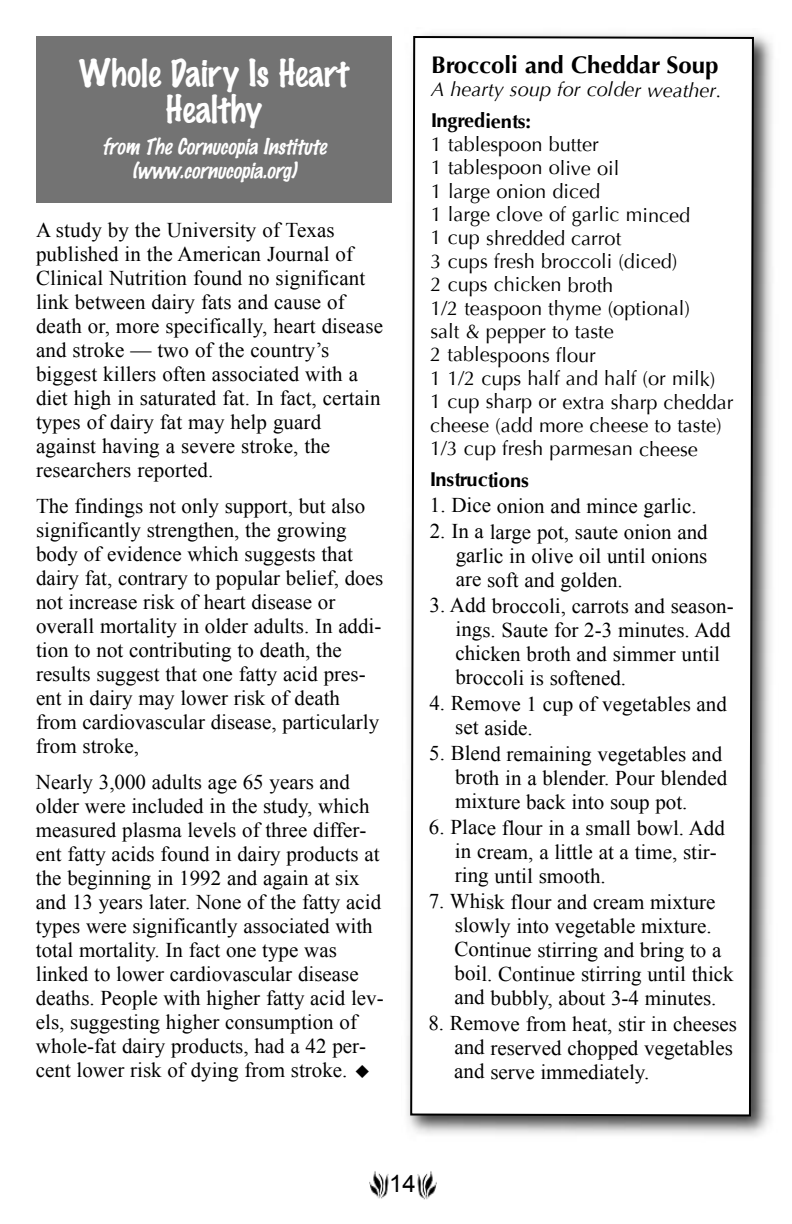
<style>
.page{position:relative;width:792px;height:1224px;background:#fff}
.page>*{position:absolute;margin:0;border:0;box-sizing:border-box;transform-origin:0 0}
.t1{font:100 34px/36px "Marker Felt";color:#fff;text-align:center}
.t2{font:700 24px "Optima";letter-spacing:-.005em;color:#000}
.t3{font:24px "Arial";color:#000}
.t4{font:21px/24px "Times New Roman";color:#000}
.t5{font:20px/23.4px "Optima";letter-spacing:-.005em;color:#000}
.t6{font:italic 100 20px/24px "Marker Felt";color:#fff;text-align:center}
.t7{font:italic 20px "Optima";letter-spacing:-.005em;color:#000}
.t8{font:700 20px "Optima";letter-spacing:-.005em;color:#000}
</style>
<div class="page">
<img style="left:417px;top:1171px;width:20px;height:29px">
<img style="left:369px;top:1171px;width:20px;height:28px">
<div style="left:36px;top:36px;width:356px;height:166px;background:#737373"></div>
<img style="left:407px;top:33px;width:366px;height:1102px">
<svg style="left:409px;top:35px;width:346px;height:1082px"></svg>
<h1 class="t1" style="left:79px;top:57px;width:271px">Whole Dairy Is Heart<br>Healthy</h1>
<p class="t6" style="left:102px;top:135px;width:230px">from The Cornucopia Institute (www.cornucopia.org)</p>
<p class="t4" style="left:36px;top:217px;width:348px">A study by the University of Texas published in the American Journal of Clinical Nutrition found no significant link between dairy fats and cause of death or, more specifically, heart disease and stroke — two of the country’s biggest killers often associated with a diet high in saturated fat. In fact, certain types of dairy fat may help guard against having a severe stroke, the researchers reported.</p>
<p class="t4" style="left:36px;top:493px;width:349px">The findings not only support, but also significantly strengthen, the growing body of evidence which suggests that dairy fat, contrary to popular belief, does not increase risk of heart disease or overall mortality in older adults. In addi&shy;tion to not contributing to death, the results suggest that one fatty acid pres&shy;ent in dairy may lower risk of death from cardiovascular disease, particularly from stroke,</p>
<p class="t4" style="left:36px;top:769px;width:349px">Nearly 3,000 adults age 65 years and older were included in the study, which measured plasma levels of three differ&shy;ent fatty acids found in dairy products at the beginning in 1992 and again at six and 13 years later. None of the fatty acid types were significantly associated with total mortality. In fact one type was linked to lower cardiovascular disease deaths. People with higher fatty acid lev&shy;els, suggesting higher consumption of whole-fat dairy products, had a 42 per&shy;cent lower risk of dying from stroke.</p>
<p class="t2" style="left:431px;top:51px;width:289px">Broccoli and Cheddar Soup</p>
<p class="t7" style="left:431px;top:78px;width:292px">A hearty soup for colder weather.</p>
<p class="t8" style="left:431px;top:109px;width:102px">Ingredients:</p>
<p class="t5" style="left:430px;top:133px;width:305px">1 tablespoon butter<br>1 tablespoon olive oil<br>1 large onion diced<br>1 large clove of garlic minced<br>1 cup shredded carrot<br>3 cups fresh broccoli (diced)<br>2 cups chicken broth<br>1/2 teaspoon thyme (optional)<br>salt &amp; pepper to taste<br>2 tablespoons flour<br>1 1/2 cups half and half (or milk)<br>1 cup sharp or extra sharp cheddar cheese (add more cheese to taste)<br>1/3 cup fresh parmesan cheese</p>
<p class="t8" style="left:430px;top:468px;width:100px">Instructions</p>
<p class="t4" style="left:430px;top:494px;width:268px">1. Dice onion and mince garlic.</p>
<p class="t4" style="left:456px;top:520px;width:254px;text-align:justify;text-indent:-26px">2. In a large pot, saute onion and garlic in olive oil until onions are soft and golden.</p>
<p class="t4" style="left:455px;top:594px;width:280px;text-indent:-26px">3. Add broccoli, carrots and season&shy;ings. Saute for 2-3 minutes. Add chicken broth and simmer until broccoli is softened.</p>
<p class="t4" style="left:455px;top:692px;width:273px;text-indent:-26px">4. Remove 1 cup of vegetables and set aside.</p>
<p class="t4" style="left:455px;top:742px;width:274px;text-indent:-26px">5. Blend remaining vegetables and broth in a blender. Pour blended mixture back into soup pot.</p>
<p class="t4" style="left:455px;top:816px;width:272px;text-indent:-26px">6. Place flour in a small bowl. Add in cream, a little at a time, stir&shy;ring until smooth.</p>
<p class="t4" style="left:455px;top:890px;width:281px;text-indent:-26px">7. Whisk flour and cream mixture slowly into vegetable mixture.<br>Continue stirring and bring to a boil. Continue stirring until thick and bubbly, about 3-4 minutes.</p>
<p class="t4" style="left:454px;top:1012px;width:284px;text-indent:-26px">8. Remove from heat, stir in cheeses and reserved chopped vegetables and serve immediately.</p>
<p class="t3" style="left:389px;top:1170px;width:28px">14</p>
</div>
